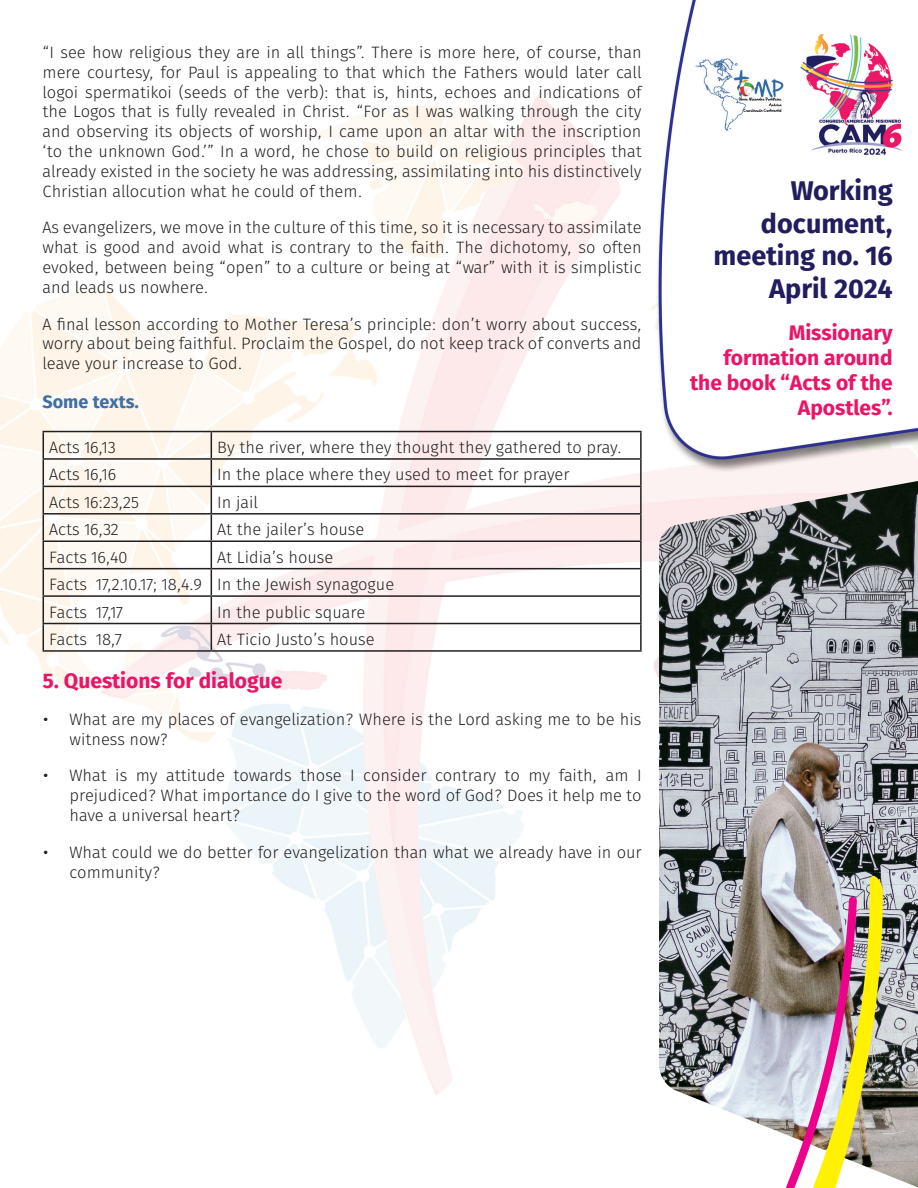
<style>
.page{position:relative;width:918px;height:1188px;background:#fff}
.page>*{position:absolute;margin:0;border:0;box-sizing:border-box;transform-origin:0 0}
.t1{font:700 27px/32.4px "Fira Sans OT";color:#221e5e;text-align:right}
.title_2{font:700 21px/25.2px "Fira Sans OT";color:#eb1568;text-align:right}
.title_3{font:700 18px "Fira Sans OT";color:#3d70a5}
.text{font:16.5px/19.8px "Fira Sans OT Light";color:#231f20;text-align:justify}
</style>
<div class="page">
<img style="left:0;top:0;width:918px;height:1188px">
<img style="left:659px;top:481px;width:259px;height:706px">
<img style="left:468px;top:869px;width:415px;height:319px">
<svg style="left:456px;top:894px;width:401px;height:294px"></svg>
<hr style="left:43px;top:431px;width:168px;height:1px;background:#231f20">
<hr style="left:211px;top:431px;width:431px;height:1px;background:#231f20">
<hr style="left:640px;top:432px;width:2px;height:26px;background:#231f20">
<hr style="left:43px;top:458px;width:168px;height:2px;background:#231f20">
<hr style="left:211px;top:458px;width:431px;height:2px;background:#231f20">
<hr style="left:640px;top:460px;width:2px;height:26px;background:#231f20">
<hr style="left:43px;top:486px;width:168px;height:1px;background:#231f20">
<hr style="left:211px;top:486px;width:431px;height:1px;background:#231f20">
<hr style="left:640px;top:487px;width:2px;height:26px;background:#231f20">
<hr style="left:43px;top:513px;width:168px;height:2px;background:#231f20">
<hr style="left:211px;top:513px;width:431px;height:2px;background:#231f20">
<hr style="left:640px;top:515px;width:2px;height:25px;background:#231f20">
<hr style="left:43px;top:540px;width:168px;height:2px;background:#231f20">
<hr style="left:211px;top:540px;width:431px;height:2px;background:#231f20">
<hr style="left:640px;top:542px;width:2px;height:26px;background:#231f20">
<hr style="left:43px;top:568px;width:168px;height:1px;background:#231f20">
<hr style="left:211px;top:568px;width:431px;height:1px;background:#231f20">
<hr style="left:640px;top:569px;width:2px;height:26px;background:#231f20">
<hr style="left:43px;top:595px;width:168px;height:2px;background:#231f20">
<hr style="left:211px;top:595px;width:431px;height:2px;background:#231f20">
<hr style="left:640px;top:597px;width:2px;height:26px;background:#231f20">
<hr style="left:43px;top:623px;width:168px;height:1px;background:#231f20">
<svg style="left:43px;top:432px;width:1px;height:218px"></svg>
<hr style="left:211px;top:623px;width:431px;height:1px;background:#231f20">
<svg style="left:211px;top:432px;width:1px;height:218px"></svg>
<hr style="left:640px;top:624px;width:2px;height:26px;background:#231f20">
<hr style="left:43px;top:650px;width:168px;height:2px;background:#231f20">
<hr style="left:211px;top:650px;width:431px;height:2px;background:#231f20">
<p class="text" style="left:43px;top:44px;width:601px">“I see how religious they are in all things”. There is more here, of course, than mere courtesy, for Paul is appealing to that which the Fathers would later call logoi spermatikoi (seeds of the verb): that is, hints, echoes and indications of the Logos that is fully revealed in Christ. “For as I was walking through the city and observing its objects of worship, I came upon an altar with the inscription ‘to the unknown God.’” In a word, he chose to build on religious principles that already existed in the society he was addressing, assimilating into his distinctively Christian allocution what he could of them.</p>
<p class="text" style="left:43px;top:219px;width:601px">As evangelizers, we move in the culture of this time, so it is necessary to assimilate what is good and avoid what is contrary to the faith. The dichotomy, so often evoked, between being “open” to a culture or being at “war” with it is simplistic and leads us nowhere.</p>
<p class="text" style="left:43px;top:315px;width:601px">A final lesson according to Mother Teresa’s principle: don’t worry about success, worry about being faithful. Proclaim the Gospel, do not keep track of converts and leave your increase to God.</p>
<p class="title_3" style="left:43px;top:389px;width:98px">Some texts.</p>
<p class="text" style="left:49px;top:439px;width:68px">Acts 16,13</p>
<p class="text" style="left:217px;top:439px;width:406px">By the river, where they thought they gathered to pray.</p>
<p class="text" style="left:49px;top:466px;width:69px">Acts 16,16</p>
<p class="text" style="left:217px;top:466px;width:354px">In the place where they used to meet for prayer</p>
<p class="text" style="left:49px;top:493px;width:91px">Acts 16:23,25</p>
<p class="text" style="left:217px;top:493px;width:42px">In jail</p>
<p class="text" style="left:49px;top:521px;width:71px">Acts 16,32</p>
<p class="text" style="left:217px;top:521px;width:149px">At the jailer’s house</p>
<p class="text" style="left:49px;top:548px;width:80px">Facts 16,40</p>
<p class="text" style="left:217px;top:548px;width:118px">At Lidia’s house</p>
<p class="text" style="left:49px;top:576px;width:154px">Facts 17,2.10.17; 18,4.9</p>
<p class="text" style="left:217px;top:576px;width:179px">In the Jewish synagogue</p>
<p class="text" style="left:49px;top:603px;width:75px">Facts 17,17</p>
<p class="text" style="left:217px;top:603px;width:150px">In the public square</p>
<p class="text" style="left:49px;top:631px;width:74px">Facts 18,7</p>
<p class="text" style="left:217px;top:631px;width:159px">At Ticio Justo’s house</p>
<p class="title_2" style="left:43px;top:670px;width:241px">5. Questions for dialogue</p>
<p class="text" style="left:70px;top:710px;width:574px;text-indent:-27px">• What are my places of evangelization? Where is the Lord asking me to be his witness now?</p>
<p class="text" style="left:70px;top:767px;width:574px;text-indent:-27px">• What is my attitude towards those I consider contrary to my faith, am I prejudiced? What importance do I give to the word of God? Does it help me to have a universal heart?</p>
<p class="text" style="left:70px;top:843px;width:574px;text-indent:-27px">• What could we do better for evangelization than what we already have in our community?</p>
<h1 class="t1" style="left:714px;top:177px;width:181px">Working document, meeting no. 16<br>April 2024</h1>
<p class="title_2" style="left:690px;top:321px;width:204px">Missionary formation around the book “Acts of the<br>Apostles”.</p>
</div>
